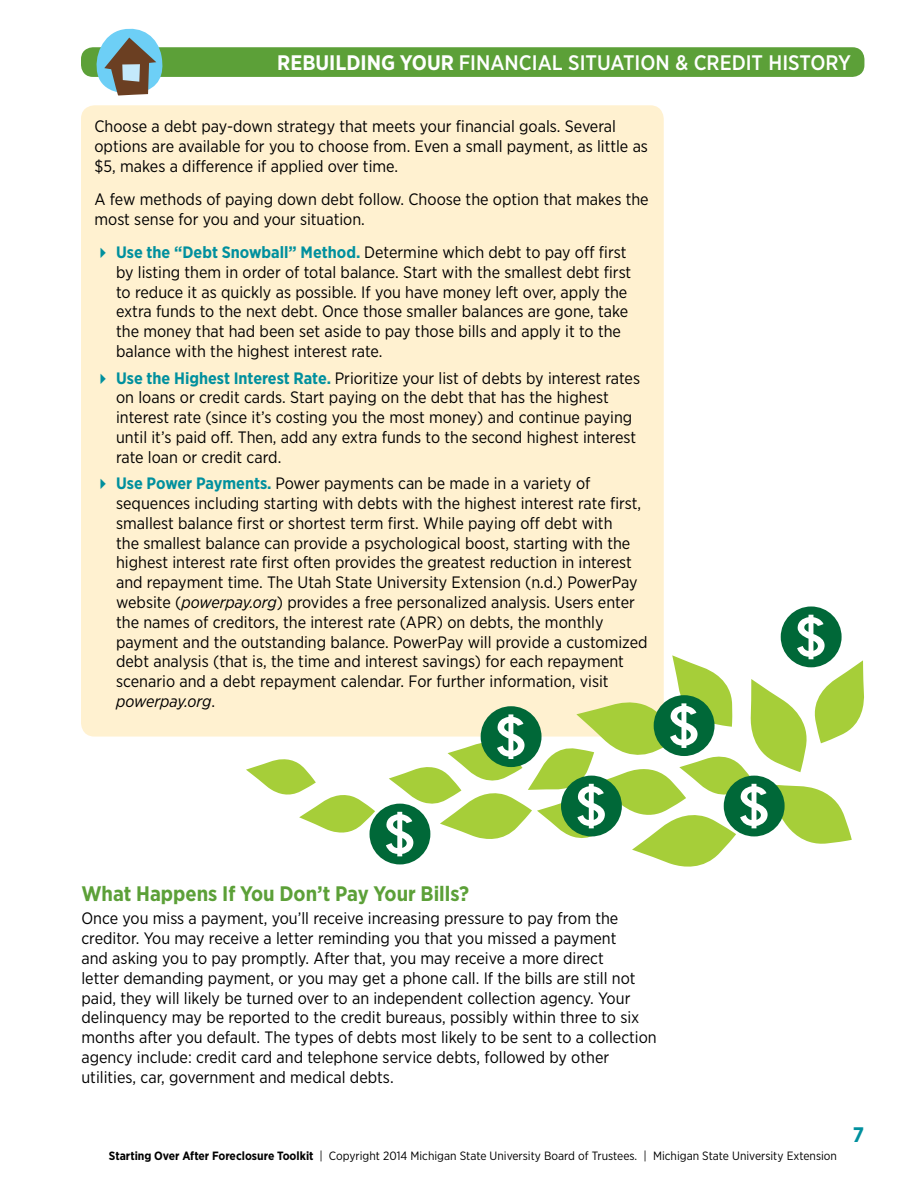
<style>
.page{position:relative;width:918px;height:1188px;background:#fff}
.page>*{position:absolute;margin:0;border:0;box-sizing:border-box;transform-origin:0 0}
.t1{font:500 21px "Gotham Narrow";color:#fff}
.Subhead2{font:700 21px "Gotham Narrow";color:#5ca038}
.t2{font:700 21px "Gotham Narrow";color:#00909e}
.Body{font:16.5px/19.8px "Gotham Narrow";color:#000}
.t3{font:12px "Gotham Narrow";color:#000}
.s1{font-weight:700}
.s2{font-weight:700;color:#00909e}
.s3{font-style:italic}
</style>
<div class="page">
<div style="left:81px;top:47px;width:783px;height:30px;background:#5ca038;border-radius:12px"></div>
<svg style="left:93px;top:28px;width:72px;height:68px"></svg>
<div style="left:81px;top:105px;width:583px;height:632px;background:#fff1d0;border-radius:14px"></div>
<div style="left:370px;top:804px;width:60px;height:60px;background:#006838;border-radius:50%"></div>
<svg style="left:781px;top:606px;width:61px;height:61px"></svg>
<svg style="left:386px;top:615px;width:478px;height:252px"></svg>
<svg style="left:246px;top:759px;width:129px;height:75px"></svg>
<p class="t1" style="left:277px;top:49px;width:575px"><span class="s1">REBUILDING YOUR</span> FINANCIAL SITUATION &amp; CREDIT HISTORY</p>
<p class="Body" style="left:94px;top:116px;width:555px">Choose a debt pay-down strategy that meets your financial goals. Several options are available for you to choose from. Even a small payment, as little as $5, makes a difference if applied over time.</p>
<p class="Body" style="left:94px;top:189px;width:556px">A few methods of paying down debt follow. Choose the option that makes the most sense for you and your situation.</p>
<p class="Body" style="left:116px;top:242px;width:517px"><span class="s2">Use the “Debt Snowball” Method.</span> Determine which debt to pay off first by listing them in order of total balance. Start with the smallest debt first to reduce it as quickly as possible. If you have money left over, apply the extra funds to the next debt. Once those smaller balances are gone, take the money that had been set aside to pay those bills and apply it to the balance with the highest interest rate.</p>
<p class="Body" style="left:116px;top:368px;width:526px"><span class="s2">Use the Highest Interest Rate.</span> Prioritize your list of debts by interest rates on loans or credit cards. Start paying on the debt that has the highest interest rate (since it’s costing you the most money) and continue paying until it’s paid off. Then, add any extra funds to the second highest interest rate loan or credit card.</p>
<p class="Body" style="left:116px;top:473px;width:533px"><span class="s2">Use Power Payments.</span> Power payments can be made in a variety of sequences including starting with debts with the highest interest rate first, smallest balance first or shortest term first. While paying off debt with<br>the smallest balance can provide a psychological boost, starting with the highest interest rate first often provides the greatest reduction in interest and repayment time. The Utah State University Extension (n.d.) PowerPay website (<span class="s3">powerpay.org</span>) provides a free personalized analysis. Users enter the names of creditors, the interest rate (APR) on debts, the monthly payment and the outstanding balance. PowerPay will provide a customized debt analysis (that is, the time and interest savings) for each repayment scenario and a debt repayment calendar. For further information, visit <span class="s3">powerpay.org</span>.</p>
<h2 class="Subhead2" style="left:81px;top:880px;width:389px">What Happens If You Don’t Pay Your Bills?</h2>
<p class="Body" style="left:81px;top:908px;width:577px">Once you miss a payment, you’ll receive increasing pressure to pay from the creditor. You may receive a letter reminding you that you missed a payment<br>and asking you to pay promptly. After that, you may receive a more direct<br>letter demanding payment, or you may get a phone call. If the bills are still not paid, they will likely be turned over to an independent collection agency. Your delinquency may be reported to the credit bureaus, possibly within three to six months after you default. The types of debts most likely to be sent to a collection agency include: credit card and telephone service debts, followed by other utilities, car, government and medical debts.</p>
<p class="t3" style="left:109px;top:1148px;width:730px"><span class="s1">Starting Over After Foreclosure Toolkit</span> | Copyright 2014 Michigan State University Board of Trustees. | Michigan State University Extension</p>
<p class="t2" style="left:853px;top:1122px;width:13px">7</p>
</div>
